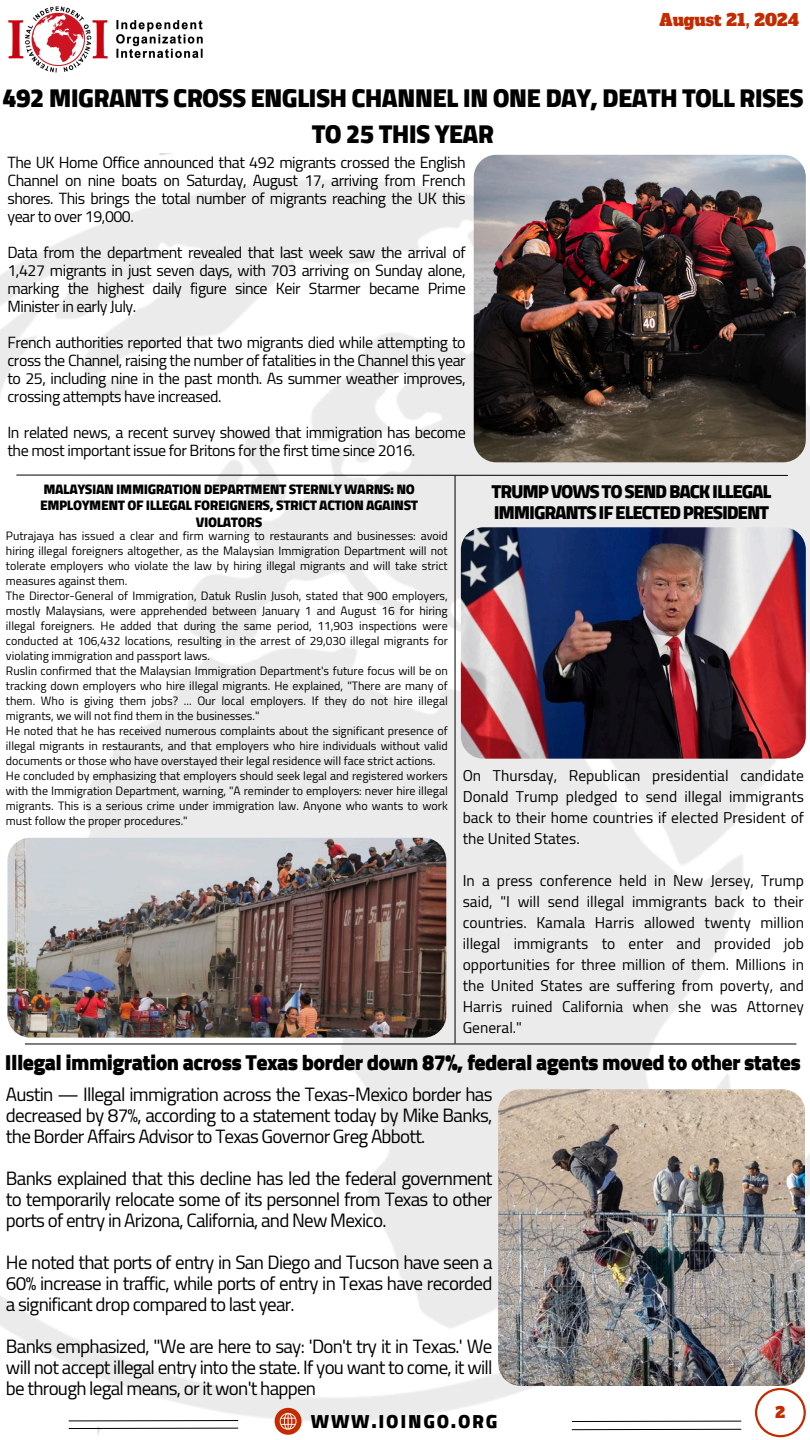
<style>
.page{position:relative;width:810px;height:1440px;background:#fff}
.page>*{position:absolute;margin:0;border:0;box-sizing:border-box;transform-origin:0 0}
.t1{font:900 26.2px/36px "Cairo";letter-spacing:-.03em;color:#000;text-align:center}
.t2{font:900 22px "Cairo";letter-spacing:-.03em;color:#000}
.t3{font:900 19.2px "Cairo";letter-spacing:.09em;color:#000}
.t4{font:19px/21px "Cairo";letter-spacing:-.04em;color:#000;text-align:justify}
.t5{font:900 19px/21.8px "Cairo";letter-spacing:-.06em;color:#000}
.t6{font:16.3px "Alfa Slab One";color:#c42b00}
.t7{font:16px/18px "Cairo";letter-spacing:-.03em;color:#000;text-align:justify}
.t8{font:15.5px/21px "Cairo";color:#000;text-align:justify}
.t9{font:15px "Alfa Slab One";color:#c42b00}
.t10{font:900 14px/16.5px "Cairo";letter-spacing:-.03em;color:#000;text-align:center}
.t11{font:12px/15px "Cairo";color:#000;text-align:justify}
</style>
<div class="page">
<img style="left:0;top:153px;width:810px;height:1283px">
<svg style="left:16px;top:474px;width:772px;height:2px;background:#787878"></svg>
<img style="left:474px;top:155px;width:332px;height:307px;border-radius:23px">
<img style="left:498px;top:1089px;width:307px;height:297px;border-radius:22px">
<hr style="left:25px;top:1044px;width:771px;height:1px;background:#000">
<svg style="left:755px;top:1388px;width:51px;height:49px"></svg>
<svg style="left:275px;top:1408px;width:27px;height:27px"></svg>
<svg style="left:68px;top:1420px;width:171px;height:9px"></svg>
<svg style="left:571px;top:1420px;width:171px;height:2px"></svg>
<svg style="left:571px;top:1429px;width:171px;height:1px"></svg>
<hr style="left:455px;top:476px;width:1px;height:567px;background:#000">
<img style="left:7px;top:838px;width:439px;height:199px;border-radius:22px">
<img style="left:8px;top:6px;width:195px;height:67px">
<img style="left:461px;top:527px;width:345px;height:231px;border-radius:22px">
<p class="t6" style="left:660px;top:9px;width:141px">August 21, 2024</p>
<h1 class="t1" style="left:2px;top:80px;width:803px">492 MIGRANTS CROSS ENGLISH CHANNEL IN ONE DAY, DEATH TOLL RISES<br>TO 25 THIS YEAR</h1>
<p class="t7" style="left:7px;top:154px;width:460px">The UK Home Office announced that 492 migrants crossed the English Channel on nine boats on Saturday, August 17, arriving from French shores. This brings the total number of migrants reaching the UK this year to over 19,000.</p>
<p class="t7" style="left:7px;top:244px;width:460px">Data from the department revealed that last week saw the arrival of 1,427 migrants in just seven days, with 703 arriving on Sunday alone, marking the highest daily figure since Keir Starmer became Prime Minister in early July.</p>
<p class="t7" style="left:7px;top:334px;width:460px">French authorities reported that two migrants died while attempting to cross the Channel, raising the number of fatalities in the Channel this year to 25, including nine in the past month. As summer weather improves, crossing attempts have increased.</p>
<p class="t7" style="left:7px;top:424px;width:460px">In related news, a recent survey showed that immigration has become the most important issue for Britons for the first time since 2016.</p>
<h5 class="t10" style="left:40px;top:481px;width:380px">MALAYSIAN IMMIGRATION DEPARTMENT STERNLY WARNS: NO<br>EMPLOYMENT OF ILLEGAL FOREIGNERS, STRICT ACTION AGAINST<br>VIOLATORS</h5>
<p class="t11" style="left:6px;top:528px;width:443px">Putrajaya has issued a clear and firm warning to restaurants and businesses: avoid hiring illegal foreigners altogether, as the Malaysian Immigration Department will not tolerate employers who violate the law by hiring illegal migrants and will take strict measures against them.</p>
<h2 class="t11" style="left:6px;top:588px;width:443px">The Director-General of Immigration, Datuk Ruslin Jusoh, stated that 900 employers, mostly Malaysians, were apprehended between January 1 and August 16 for hiring illegal foreigners. He added that during the same period, 11,903 inspections were conducted at 106,432 locations, resulting in the arrest of 29,030 illegal migrants for violating immigration and passport laws.</h2>
<h4 class="t11" style="left:6px;top:663px;width:443px">Ruslin confirmed that the Malaysian Immigration Department's future focus will be on tracking down employers who hire illegal migrants. He explained, "There are many of them. Who is giving them jobs? ... Our local employers. If they do not hire illegal migrants, we will not find them in the businesses."</h4>
<h4 class="t11" style="left:6px;top:723px;width:443px">He noted that he has received numerous complaints about the significant presence of illegal migrants in restaurants, and that employers who hire individuals without valid documents or those who have overstayed their legal residence will face strict actions.</h4>
<h4 class="t11" style="left:6px;top:768px;width:443px">He concluded by emphasizing that employers should seek legal and registered workers with the Immigration Department, warning, "A reminder to employers: never hire illegal migrants. This is a serious crime under immigration law. Anyone who wants to work must follow the proper procedures."</h4>
<h4 class="t5" style="left:492px;top:480px;width:281px">TRUMP VOWS TO SEND BACK ILLEGAL<br>IMMIGRANTS IF ELECTED PRESIDENT</h4>
<p class="t8" style="left:463px;top:765px;width:343px">On Thursday, Republican presidential candidate Donald Trump pledged to send illegal immigrants back to their home countries if elected President of the United States.</p>
<p class="t8" style="left:463px;top:870px;width:343px">In a press conference held in New Jersey, Trump said, "I will send illegal immigrants back to their countries. Kamala Harris allowed twenty million illegal immigrants to enter and provided job opportunities for three million of them. Millions in the United States are suffering from poverty, and Harris ruined California when she was Attorney General."</p>
<h5 class="t2" style="left:5px;top:1050px;width:797px">Illegal immigration across Texas border down 87%, federal agents moved to other states</h5>
<p class="t4" style="left:6px;top:1084px;width:488px">Austin — Illegal immigration across the Texas-Mexico border has decreased by 87%, according to a statement today by Mike Banks, the Border Affairs Advisor to Texas Governor Greg Abbott.</p>
<h5 class="t4" style="left:6px;top:1168px;width:488px">Banks explained that this decline has led the federal government to temporarily relocate some of its personnel from Texas to other ports of entry in Arizona, California, and New Mexico.</h5>
<h5 class="t4" style="left:6px;top:1252px;width:488px">He noted that ports of entry in San Diego and Tucson have seen a 60% increase in traffic, while ports of entry in Texas have recorded a significant drop compared to last year.</h5>
<h5 class="t4" style="left:6px;top:1336px;width:488px">Banks emphasized, "We are here to say: 'Don't try it in Texas.' We will not accept illegal entry into the state. If you want to come, it will be through legal means, or it won't happen</h5>
<p class="t3" style="left:311px;top:1410px;width:188px">WWW.IOINGO.ORG</p>
<h5 class="t9" style="left:776px;top:1402px;width:11px">2</h5>
</div>
